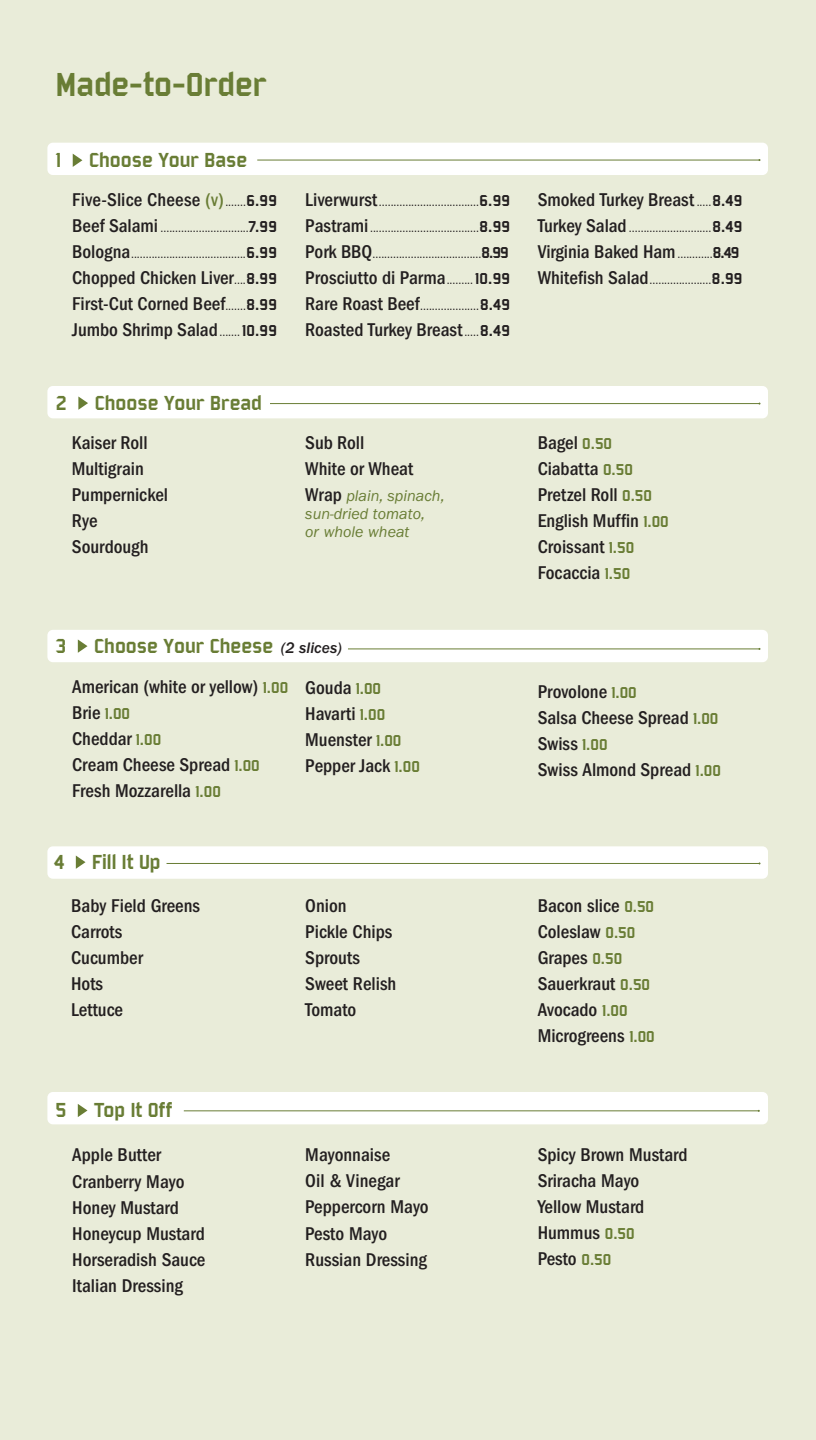
<style>
.page{position:relative;width:816px;height:1440px;background:#e9ecd9}
.page>*{position:absolute;margin:0;border:0;box-sizing:border-box;transform-origin:0 0}
.NEW_heads{font:36px "Bombardier";color:#697d35}
.t1{font:22px "Bombardier";color:#697d35}
.Specials_Item_Name{font:500 condensed 19.2px/26px "ITC Franklin Gothic Std";color:#231f20}
.t2{font:italic 16px/18px "ITC Franklin Gothic Std";color:#697d35}
.Specials_Item_Name-2{font:condensed 12.4px "ITC Franklin Gothic Std";color:#231f20}
.s1{color:#697d35}
.s2{font-weight:400;font-size:12.4px}
.s3{font-family:"Bombardier";font-weight:400;font-stretch:normal;font-size:17.2px}
.s4{font-weight:500;font-size:19.2px}
.s5{font-family:"Bombardier";font-stretch:normal;font-size:17.2px}
.s6{font-weight:500;font-style:normal;font-stretch:condensed;font-size:19.2px;color:#231f20}
.s7{font-family:"ITC Franklin Gothic Std Med It";font-size:15.8px;color:#231f20}
.s8{font-family:"Bombardier";font-weight:400;font-stretch:normal;font-size:17.2px;color:#697d35}
</style>
<div class="page">
<div style="left:47px;top:143px;width:721px;height:32px;background:#fff;border-radius:5px"></div>
<svg style="left:73px;top:154px;width:9px;height:13px"></svg>
<hr style="left:257px;top:160px;width:503px;height:1px;background:#697d35">
<div style="left:47px;top:386px;width:721px;height:32px;background:#fff;border-radius:5px"></div>
<svg style="left:78px;top:396px;width:10px;height:14px"></svg>
<hr style="left:270px;top:403px;width:490px;height:1px;background:#697d35">
<div style="left:47px;top:630px;width:721px;height:32px;background:#fff;border-radius:5px"></div>
<svg style="left:78px;top:639px;width:10px;height:14px"></svg>
<hr style="left:348px;top:648px;width:412px;height:1px;background:#697d35">
<div style="left:47px;top:846px;width:721px;height:33px;background:#fff;border-radius:5px"></div>
<svg style="left:76px;top:856px;width:10px;height:13px"></svg>
<hr style="left:167px;top:863px;width:593px;height:1px;background:#697d35">
<div style="left:47px;top:1092px;width:721px;height:32px;background:#fff;border-radius:5px"></div>
<svg style="left:78px;top:1104px;width:10px;height:13px"></svg>
<hr style="left:184px;top:1110px;width:575px;height:1px;background:#697d35">
<p class="NEW_heads" style="left:56px;top:66px;width:212px">Made-to-Order</p>
<p class="t1" style="left:56px;top:148px;width:7px">1</p>
<p class="t1" style="left:89px;top:148px;width:160px">Choose Your Base</p>
<p class="Specials_Item_Name" style="left:72px;top:187px;width:206px">Five-Slice Cheese <span class="s1">(v)</span><span class="s2">.......</span><span class="s3">6.99</span></p>
<p class="Specials_Item_Name-2" style="left:72px;top:221px;width:206px"><span class="s4">Beef Salami</span> ..............................<span class="s5">7.99</span></p>
<p class="Specials_Item_Name-2" style="left:72px;top:247px;width:206px"><span class="s4">Bologna</span>.......................................<span class="s5">6.99</span></p>
<p class="Specials_Item_Name" style="left:72px;top:265px;width:206px">Chopped Chicken Liver<span class="s2">....</span><span class="s3">8.99</span></p>
<p class="Specials_Item_Name" style="left:72px;top:291px;width:206px">First-Cut Corned Beef<span class="s2">.......</span><span class="s3">8.99</span></p>
<p class="Specials_Item_Name" style="left:72px;top:317px;width:206px">Jumbo Shrimp Salad<span class="s2">.......</span> <span class="s3">10.99</span></p>
<p class="t1" style="left:56px;top:391px;width:12px">2</p>
<p class="t1" style="left:95px;top:391px;width:169px">Choose Your Bread</p>
<p class="Specials_Item_Name" style="left:72px;top:430px;width:77px">Kaiser Roll</p>
<p class="Specials_Item_Name" style="left:72px;top:456px;width:73px">Multigrain</p>
<p class="Specials_Item_Name" style="left:72px;top:482px;width:98px">Pumpernickel</p>
<p class="Specials_Item_Name" style="left:72px;top:508px;width:27px">Rye</p>
<p class="Specials_Item_Name" style="left:72px;top:534px;width:78px">Sourdough</p>
<p class="Specials_Item_Name-2" style="left:305px;top:195px;width:206px"><span class="s4">Liverwurst</span>..................................<span class="s5">6.99</span></p>
<p class="Specials_Item_Name-2" style="left:305px;top:221px;width:206px"><span class="s4">Pastrami</span> .....................................<span class="s5">8.99</span></p>
<p class="Specials_Item_Name-2" style="left:305px;top:247px;width:205px"><span class="s4">Pork BBQ</span>.....................................<span class="s5">8.99</span></p>
<p class="Specials_Item_Name" style="left:305px;top:265px;width:206px">Prosciutto di Parma<span class="s2">.........</span> <span class="s3">10.99</span></p>
<p class="Specials_Item_Name-2" style="left:305px;top:299px;width:206px"><span class="s4">Rare Roast Beef</span>....................<span class="s5">8.49</span></p>
<p class="Specials_Item_Name" style="left:305px;top:317px;width:206px">Roasted Turkey Breast<span class="s2">.....</span><span class="s3">8.49</span></p>
<p class="Specials_Item_Name" style="left:305px;top:430px;width:60px">Sub Roll</p>
<p class="Specials_Item_Name" style="left:305px;top:456px;width:110px">White or Wheat</p>
<p class="t2" style="left:305px;top:487px;width:141px"><span class="s6">Wrap</span> plain, spinach, sun-dried tomato,<br>or whole wheat</p>
<p class="t1" style="left:56px;top:634px;width:12px">3</p>
<p class="t1" style="left:94px;top:634px;width:249px">Choose Your Cheese <span class="s7">(2 slices)</span></p>
<p class="Specials_Item_Name" style="left:72px;top:674px;width:218px">American (white or yellow) <span class="s8">1.00</span></p>
<p class="Specials_Item_Name" style="left:72px;top:700px;width:59px">Brie <span class="s8">1.00</span></p>
<p class="Specials_Item_Name" style="left:72px;top:726px;width:91px">Cheddar <span class="s8">1.00</span></p>
<p class="Specials_Item_Name" style="left:72px;top:752px;width:189px">Cream Cheese Spread <span class="s8">1.00</span></p>
<p class="Specials_Item_Name" style="left:72px;top:778px;width:150px">Fresh Mozzarella <span class="s8">1.00</span></p>
<p class="Specials_Item_Name" style="left:305px;top:675px;width:77px">Gouda <span class="s8">1.00</span></p>
<p class="Specials_Item_Name" style="left:305px;top:701px;width:81px">Havarti <span class="s8">1.00</span></p>
<p class="Specials_Item_Name" style="left:305px;top:727px;width:98px">Muenster <span class="s8">1.00</span></p>
<p class="Specials_Item_Name" style="left:305px;top:753px;width:116px">Pepper Jack <span class="s8">1.00</span></p>
<p class="t1" style="left:54px;top:850px;width:12px">4</p>
<p class="t1" style="left:92px;top:850px;width:70px">Fill It Up</p>
<p class="Specials_Item_Name" style="left:71px;top:892px;width:130px">Baby Field Greens</p>
<p class="Specials_Item_Name" style="left:71px;top:918px;width:53px">Carrots</p>
<p class="Specials_Item_Name" style="left:71px;top:944px;width:73px">Cucumber</p>
<p class="Specials_Item_Name" style="left:71px;top:970px;width:34px">Hots</p>
<p class="Specials_Item_Name" style="left:71px;top:997px;width:53px">Lettuce</p>
<p class="Specials_Item_Name" style="left:305px;top:892px;width:43px">Onion</p>
<p class="Specials_Item_Name" style="left:305px;top:918px;width:89px">Pickle Chips</p>
<p class="Specials_Item_Name" style="left:305px;top:944px;width:56px">Sprouts</p>
<p class="Specials_Item_Name" style="left:305px;top:970px;width:93px">Sweet Relish</p>
<p class="Specials_Item_Name" style="left:305px;top:996px;width:53px">Tomato</p>
<p class="t1" style="left:55px;top:1098px;width:12px">5</p>
<p class="t1" style="left:94px;top:1098px;width:80px">Top It Off</p>
<p class="Specials_Item_Name" style="left:72px;top:1142px;width:90px">Apple Butter</p>
<p class="Specials_Item_Name" style="left:72px;top:1168px;width:114px">Cranberry Mayo</p>
<p class="Specials_Item_Name" style="left:72px;top:1194px;width:108px">Honey Mustard</p>
<p class="Specials_Item_Name" style="left:72px;top:1220px;width:134px">Honeycup Mustard</p>
<p class="Specials_Item_Name" style="left:72px;top:1246px;width:135px">Horseradish Sauce</p>
<p class="Specials_Item_Name" style="left:72px;top:1272px;width:112px">Italian Dressing</p>
<p class="Specials_Item_Name" style="left:305px;top:1142px;width:86px">Mayonnaise</p>
<p class="Specials_Item_Name" style="left:305px;top:1168px;width:96px">Oil &amp; Vinegar</p>
<p class="Specials_Item_Name" style="left:305px;top:1194px;width:125px">Peppercorn Mayo</p>
<p class="Specials_Item_Name" style="left:305px;top:1220px;width:84px">Pesto Mayo</p>
<p class="Specials_Item_Name" style="left:305px;top:1246px;width:123px">Russian Dressing</p>
<p class="Specials_Item_Name" style="left:538px;top:187px;width:206px">Smoked Turkey Breast <span class="s2">.....</span><span class="s3">8.49</span></p>
<p class="Specials_Item_Name-2" style="left:538px;top:221px;width:206px"><span class="s4">Turkey Salad</span> ............................<span class="s5">8.49</span></p>
<p class="Specials_Item_Name" style="left:538px;top:239px;width:203px">Virginia Baked Ham <span class="s2">............</span><span class="s3">8.49</span></p>
<p class="Specials_Item_Name-2" style="left:538px;top:273px;width:206px"><span class="s4">Whitefish Salad</span>.....................<span class="s5">8.99</span></p>
<p class="Specials_Item_Name" style="left:538px;top:430px;width:76px">Bagel <span class="s8">0.50</span></p>
<p class="Specials_Item_Name" style="left:538px;top:456px;width:97px">Ciabatta <span class="s8">0.50</span></p>
<p class="Specials_Item_Name" style="left:538px;top:482px;width:116px">Pretzel Roll <span class="s8">0.50</span></p>
<p class="Specials_Item_Name" style="left:538px;top:508px;width:133px">English Muffin <span class="s8">1.00</span></p>
<p class="Specials_Item_Name" style="left:538px;top:534px;width:98px">Croissant <span class="s8">1.50</span></p>
<p class="Specials_Item_Name" style="left:538px;top:560px;width:94px">Focaccia <span class="s8">1.50</span></p>
<p class="Specials_Item_Name" style="left:538px;top:679px;width:101px">Provolone <span class="s8">1.00</span></p>
<p class="Specials_Item_Name" style="left:538px;top:705px;width:182px">Salsa Cheese Spread <span class="s8">1.00</span></p>
<p class="Specials_Item_Name" style="left:538px;top:731px;width:71px">Swiss <span class="s8">1.00</span></p>
<p class="Specials_Item_Name" style="left:538px;top:757px;width:185px">Swiss Almond Spread <span class="s8">1.00</span></p>
<p class="Specials_Item_Name" style="left:538px;top:892px;width:118px">Bacon slice <span class="s8">0.50</span></p>
<p class="Specials_Item_Name" style="left:538px;top:918px;width:99px">Coleslaw <span class="s8">0.50</span></p>
<p class="Specials_Item_Name" style="left:538px;top:944px;width:86px">Grapes <span class="s8">0.50</span></p>
<p class="Specials_Item_Name" style="left:538px;top:970px;width:114px">Sauerkraut <span class="s8">0.50</span></p>
<p class="Specials_Item_Name" style="left:538px;top:996px;width:119px">Avocado <span class="s8">1.00<br></span>Microgreens <span class="s8">1.00</span></p>
<p class="Specials_Item_Name" style="left:538px;top:1142px;width:152px">Spicy Brown Mustard</p>
<p class="Specials_Item_Name" style="left:538px;top:1168px;width:103px">Sriracha Mayo</p>
<p class="Specials_Item_Name" style="left:538px;top:1194px;width:108px">Yellow Mustard</p>
<p class="Specials_Item_Name" style="left:538px;top:1220px;width:98px">Hummus <span class="s8">0.50</span></p>
<p class="Specials_Item_Name" style="left:538px;top:1246px;width:75px">Pesto <span class="s8">0.50</span></p>
</div>
